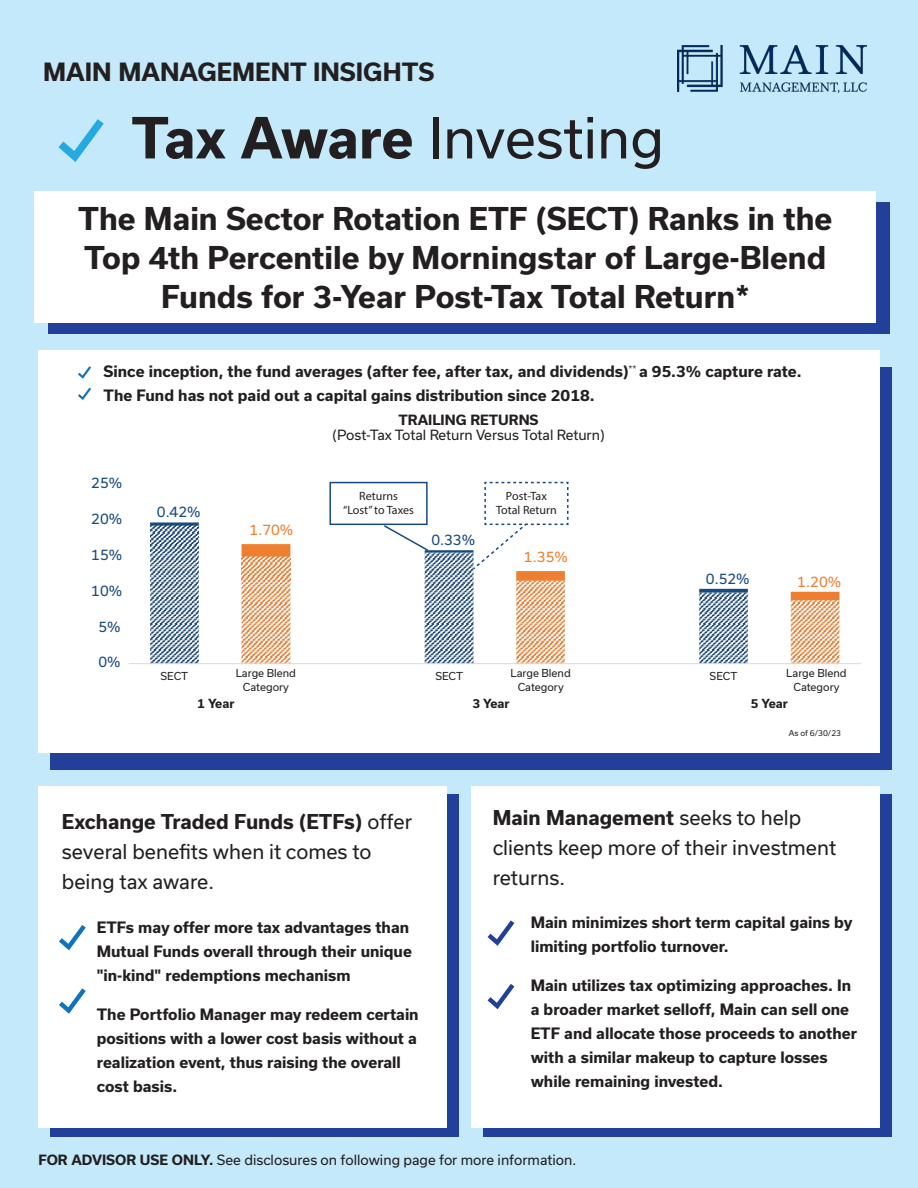
<style>
.page{position:relative;width:918px;height:1188px;background:#c3e9fa}
.page>*{position:absolute;margin:0;border:0;box-sizing:border-box;transform-origin:0 0}
.t1{font:54px "Usual";color:#231f20}
.t2{font:700 30px/39px "Usual";color:#231f20;text-align:center}
.t3{font:700 24px "Usual";color:#231f20}
.t4{font:19.5px/30px "Usual";color:#231f20}
.t5{font:700 15px/24px "Usual";color:#231f20}
.t6{font:13.95px "Usual";letter-spacing:.005em;color:#174a7e}
.t7{font:13.95px "Usual";color:#ee7e30}
.t8{font:13.5px "Usual";color:#231f20}
.t9{font:700 13.5px "Usual";color:#231f20}
.t10{font:12px/13.5px "Myriad Pro";color:#231f20;text-align:center}
.t11{font:700 12px "Usual";color:#231f20}
.t12{font:10.5px/13.5px "Usual";color:#231f20;text-align:center}
.t13{font:7.8px "Usual";letter-spacing:-.005em;color:#231f20}
.s1{font-weight:700}
</style>
<div class="page">
<div style="left:48px;top:202px;width:841px;height:131px;background:#223f99"></div>
<div style="left:34px;top:191px;width:842px;height:131px;background:#fff"></div>
<div style="left:51px;top:794px;width:408px;height:343px;background:#223f99"></div>
<div style="left:484px;top:794px;width:408px;height:343px;background:#223f99"></div>
<div style="left:39px;top:786px;width:408px;height:341px;background:#fff"></div>
<div style="left:471px;top:786px;width:408px;height:341px;background:#fff"></div>
<svg style="left:58px;top:119px;width:46px;height:43px"></svg>
<svg style="left:59px;top:925px;width:27px;height:25px"></svg>
<svg style="left:488px;top:920px;width:26px;height:26px"></svg>
<svg style="left:59px;top:988px;width:27px;height:26px"></svg>
<svg style="left:488px;top:984px;width:26px;height:25px"></svg>
<div style="left:50px;top:367px;width:842px;height:402px;background:#223f99"></div>
<div style="left:38px;top:351px;width:842px;height:402px;background:#fff"></div>
<svg style="left:78px;top:388px;width:13px;height:12px"></svg>
<svg style="left:78px;top:366px;width:13px;height:13px"></svg>
<img style="left:678px;top:46px;width:189px;height:46px">
<img style="left:790px;top:600px;width:49px;height:63px">
<svg style="left:242px;top:481px;width:597px;height:119px"></svg>
<img style="left:150px;top:526px;width:49px;height:25px">
<img style="left:150px;top:551px;width:324px;height:42px">
<img style="left:150px;top:593px;width:598px;height:70px">
<svg style="left:150px;top:522px;width:49px;height:4px"></svg>
<hr style="left:425px;top:550px;width:49px;height:3px;background:#174a7e">
<svg style="left:699px;top:589px;width:49px;height:4px"></svg>
<hr style="left:129px;top:663px;width:732px;height:1px;background:#d9d9d8">
<h3 class="t3" style="left:43px;top:59px;width:393px">MAIN MANAGEMENT INSIGHTS</h3>
<h1 class="t1" style="left:131px;top:107px;width:534px"><span class="s1">Tax Aware</span> Investing</h1>
<h2 class="t2" style="left:78px;top:199px;width:756px">The Main Sector Rotation ETF (SECT) Ranks in the<br>Top 4th Percentile by Morningstar of Large-Blend<br>Funds for 3-Year Post-Tax Total Return*</h2>
<p class="t5" style="left:104px;top:360px;width:700px">Since inception, the fund averages (after fee, after tax, and dividends)<sup>**</sup> a 95.3% capture rate.<br>The Fund has not paid out a capital gains distribution since 2018.</p>
<p class="t9" style="left:399px;top:412px;width:142px">TRAILING RETURNS</p>
<p class="t8" style="left:332px;top:427px;width:274px">(Post-Tax Total Return Versus Total Return)</p>
<p class="t6" style="left:91px;top:475px;width:32px">25%</p>
<p class="t6" style="left:91px;top:511px;width:32px">20%</p>
<p class="t6" style="left:91px;top:547px;width:32px">15%</p>
<p class="t6" style="left:91px;top:582px;width:32px">10%</p>
<p class="t6" style="left:98px;top:618px;width:24px">5%</p>
<p class="t6" style="left:98px;top:654px;width:24px">0%</p>
<p class="t6" style="left:157px;top:503px;width:45px">0.42%</p>
<p class="t7" style="left:249px;top:522px;width:45px">1.70%</p>
<p class="t10" style="left:343px;top:489px;width:72px">Returns “Lost” to Taxes</p>
<p class="t10" style="left:496px;top:489px;width:62px">Post-Tax<br>Total Return</p>
<p class="t6" style="left:431px;top:531px;width:45px">0.33%</p>
<p class="t7" style="left:524px;top:549px;width:45px">1.35%</p>
<p class="t6" style="left:706px;top:571px;width:45px">0.52%</p>
<p class="t7" style="left:797px;top:574px;width:45px">1.20%</p>
<p class="t12" style="left:161px;top:670px;width:29px">SECT</p>
<p class="t12" style="left:236px;top:666px;width:62px">Large Blend<br>Category</p>
<p class="t12" style="left:435px;top:670px;width:29px">SECT</p>
<p class="t12" style="left:510px;top:666px;width:62px">Large Blend<br>Category</p>
<p class="t12" style="left:710px;top:670px;width:29px">SECT</p>
<p class="t12" style="left:786px;top:667px;width:62px">Large Blend<br>Category</p>
<p class="t11" style="left:197px;top:697px;width:39px">1 Year</p>
<p class="t11" style="left:472px;top:697px;width:39px">3 Year</p>
<p class="t11" style="left:751px;top:697px;width:39px">5 Year</p>
<p class="t13" style="left:789px;top:729px;width:54px">As of 6/30/23</p>
<h3 class="t4" style="left:62px;top:807px;width:352px"><span class="s1">Exchange Traded Funds (ETFs)</span> offer several benefits when it comes to being tax aware.</h3>
<h3 class="t4" style="left:493px;top:803px;width:345px"><span class="s1">Main Management</span> seeks to help clients keep more of their investment returns.</h3>
<p class="t5" style="left:97px;top:915px;width:317px">ETFs may offer more tax advantages than<br>Mutual Funds overall through their unique "in-kind" redemptions mechanism</p>
<p class="t5" style="left:97px;top:1002px;width:323px">The Portfolio Manager may redeem certain positions with a lower cost basis without a realization event, thus raising the overall cost basis.</p>
<p class="t5" style="left:531px;top:910px;width:323px">Main minimizes short term capital gains by limiting portfolio turnover.</p>
<p class="t5" style="left:531px;top:973px;width:328px">Main utilizes tax optimizing approaches. In a broader market selloff, Main can sell one ETF and allocate those proceeds to another with a similar makeup to capture losses while remaining invested.</p>
<p class="t8" style="left:38px;top:1152px;width:539px"><span class="s1">FOR ADVISOR USE ONLY.</span> See disclosures on following page for more information.</p>
</div>
